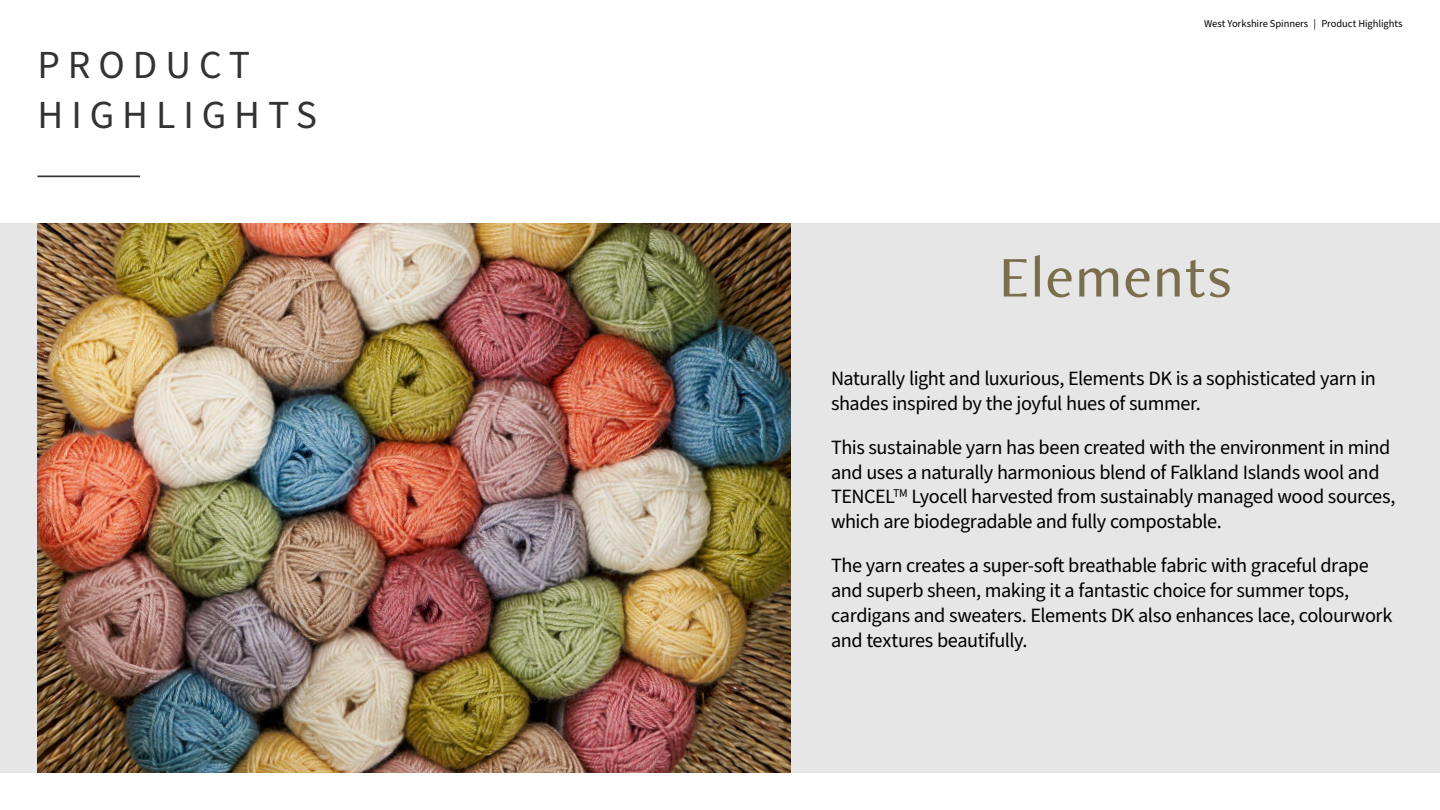
<style>
.page{position:relative;width:1440px;height:810px;background:#fff}
.page>*{position:absolute;margin:0;border:0;box-sizing:border-box;transform-origin:0 0}
.Heading{font:39.75px/49.5px "Source Sans Pro";letter-spacing:.2em;color:#333}
.Bullets{font:20.25px/24.8px "Source Sans Pro";letter-spacing:-.02em;color:#000}
.t1{font:10.5px "Source Sans Pro";letter-spacing:-.005em;color:#000}
</style>
<div class="page">
<div style="left:0;top:223px;width:1440px;height:549px;background:#e6e6e6"></div>
<img style="left:38px;top:223px;width:752px;height:549px">
<hr style="left:38px;top:175px;width:102px;height:2px;background:#333">
<svg style="left:1004px;top:255px;width:226px;height:42px"></svg>
<p class="Heading" style="left:38px;top:42px;width:281px">PRODUCT<br>HIGHLIGHTS</p>
<p class="t1" style="left:1204px;top:16px;width:200px">West Yorkshire Spinners | Product Highlights</p>
<p class="Bullets" style="left:831px;top:366px;width:546px">Naturally light and luxurious, Elements DK is a sophisticated yarn in shades inspired by the joyful hues of summer.</p>
<p class="Bullets" style="left:831px;top:435px;width:566px">This sustainable yarn has been created with the environment in mind and uses a naturally harmonious blend of Falkland Islands wool and TENCEL<sup>TM</sup> Lyocell harvested from sustainably managed wood sources, which are biodegradable and fully compostable.</p>
<p class="Bullets" style="left:831px;top:554px;width:563px">The yarn creates a super-soft breathable fabric with graceful drape and superb sheen, making it a fantastic choice for summer tops, cardigans and sweaters. Elements DK also enhances lace, colourwork and textures beautifully.</p>
</div>
